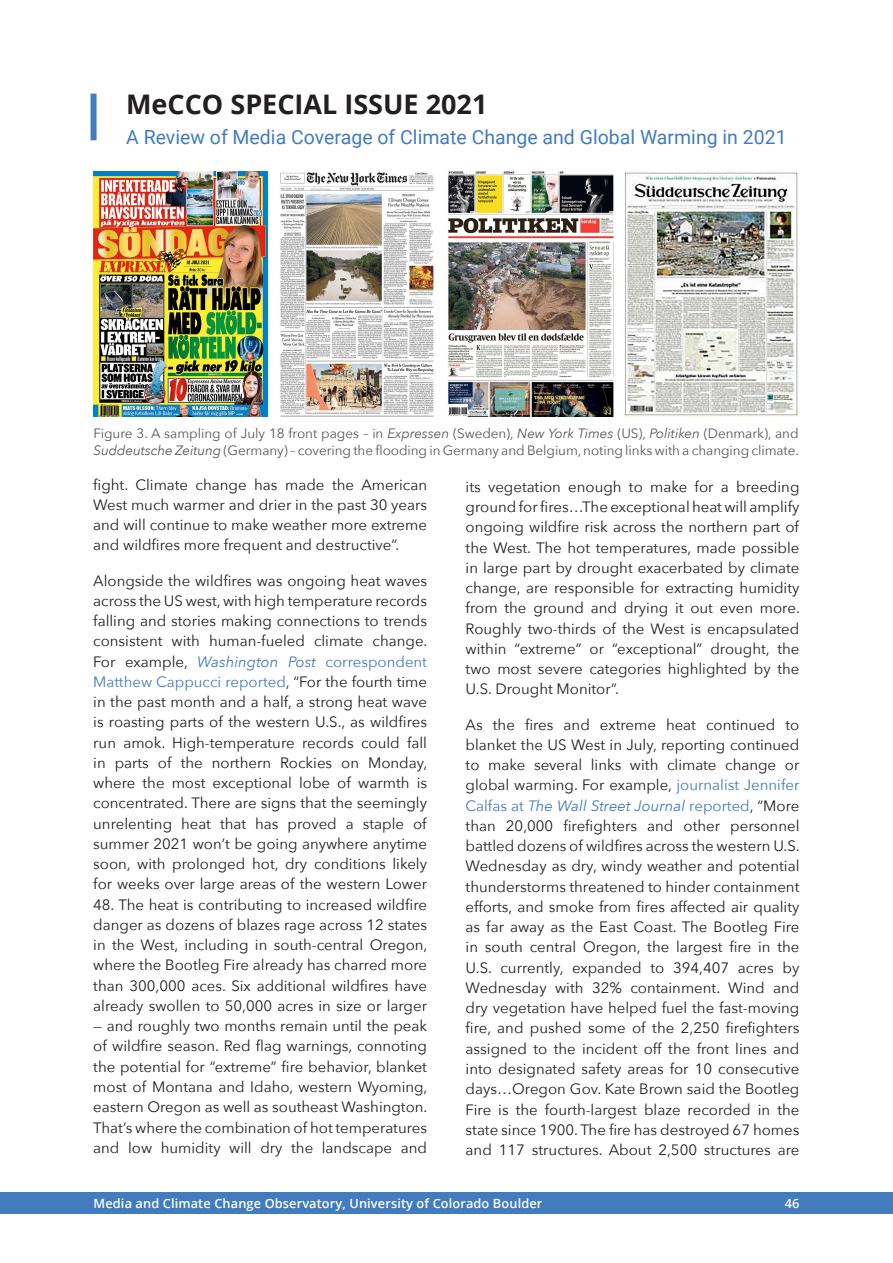
<style>
.page{position:relative;width:893px;height:1263px;background:#fff}
.page>*{position:absolute;margin:0;border:0;box-sizing:border-box;transform-origin:0 0}
.Page_Header_-_Black{font:700 27px "Open Sans";color:#231f20}
.Blue_Text_-_Align_Le{font:19.5px "Roboto";color:#427cbf}
.Heading_1{font:15px/20.2px "Avenir Next";color:#231f20;text-align:justify}
.Pull_Quote_Text{font:13.5px/16.2px "Avenir Next";letter-spacing:-.005em;color:#57585a}
.t1{font:600 12.75px "Open Sans";letter-spacing:.01em;color:#fff}
.s1{font-style:italic}
.s2{font-style:italic;color:#427cbf}
.s3{color:#427cbf}
</style>
<div class="page">
<div style="left:91px;top:94px;width:6px;height:46px;background:#427cbf"></div>
<div style="left:0;top:1193px;width:893px;height:21px;background:#427cbf"></div>
<img style="left:94px;top:171px;width:705px;height:246px">
<p class="Page_Header_-_Black" style="left:126px;top:85px;width:363px">MeCCO SPECIAL ISSUE 2021</p>
<p class="Blue_Text_-_Align_Le" style="left:126px;top:123px;width:662px">A Review of Media Coverage of Climate Change and Global Warming in 2021</p>
<p class="Pull_Quote_Text" style="left:94px;top:425px;width:707px">Figure 3. A sampling of July 18 front pages – in <span class="s1">Expressen</span> (Sweden), <span class="s1">New York Times</span> (US), <span class="s1">Politiken</span> (Denmark), and<br><span class="s1">Suddeutsche Zeitung</span> (Germany) – covering the flooding in Germany and Belgium, noting links with a changing climate.</p>
<p class="Heading_1" style="left:93px;top:474px;width:335px">fight. Climate change has made the American West much warmer and drier in the past 30 years and will continue to make weather more extreme and wildfires more frequent and destructive”.</p>
<p class="Heading_1" style="left:93px;top:570px;width:336px">Alongside the wildfires was ongoing heat waves across the US west, with high temperature records falling and stories making connections to trends consistent with human-fueled climate change.<br>For example, <span class="s2">Washington Post</span> <span class="s3">correspondent Matthew Cappucci reported</span>, “For the fourth time in the past month and a half, a strong heat wave is roasting parts of the western U.S., as wildfires run amok. High-temperature records could fall in parts of the northern Rockies on Monday, where the most exceptional lobe of warmth is concentrated. There are signs that the seemingly unrelenting heat that has proved a staple of summer 2021 won’t be going anywhere anytime soon, with prolonged hot, dry conditions likely for weeks over large areas of the western Lower</p>
<p class="Heading_1" style="left:93px;top:894px;width:336px">48. The heat is contributing to increased wildfire danger as dozens of blazes rage across 12 states in the West, including in south-central Oregon, where the Bootleg Fire already has charred more than 300,000 aces. Six additional wildfires have already swollen to 50,000 acres in size or larger</p>
<p class="Heading_1" style="left:93px;top:1015px;width:336px">— and roughly two months remain until the peak of wildfire season. Red flag warnings, connoting the potential for “extreme” fire behavior, blanket most of Montana and Idaho, western Wyoming, eastern Oregon as well as southeast Washington.<br>That’s where the combination of hot temperatures and low humidity will dry the landscape and</p>
<p class="Heading_1" style="left:466px;top:476px;width:336px">its vegetation enough to make for a breeding ground for fires…The exceptional heat will amplify ongoing wildfire risk across the northern part of the West. The hot temperatures, made possible in large part by drought exacerbated by climate change, are responsible for extracting humidity from the ground and drying it out even more.<br>Roughly two-thirds of the West is encapsulated within “extreme” or “exceptional” drought, the two most severe categories highlighted by the U.S. Drought Monitor”.</p>
<p class="Heading_1" style="left:466px;top:714px;width:336px">As the fires and extreme heat continued to blanket the US West in July, reporting continued to make several links with climate change or global warming. For example, <span class="s3">journalist Jennifer Calfas at</span> <span class="s2">The Wall Street Journal</span> <span class="s3">reported</span>, “More than 20,000 firefighters and other personnel battled dozens of wildfires across the western U.S.<br>Wednesday as dry, windy weather and potential thunderstorms threatened to hinder containment efforts, and smoke from fires affected air quality as far away as the East Coast. The Bootleg Fire in south central Oregon, the largest fire in the U.S. currently, expanded to 394,407 acres by Wednesday with 32% containment. Wind and dry vegetation have helped fuel the fast-moving fire, and pushed some of the 2,250 firefighters assigned to the incident off the front lines and into designated safety areas for 10 consecutive days…Oregon Gov. Kate Brown said the Bootleg Fire is the fourth-largest blaze recorded in the state since 1900. The fire has destroyed 67 homes and 117 structures. About 2,500 structures are</p>
<p class="t1" style="left:94px;top:1195px;width:450px">Media and Climate Change Observatory, University of Colorado Boulder</p>
<p class="t1" style="left:785px;top:1195px;width:16px">46</p>
</div>
